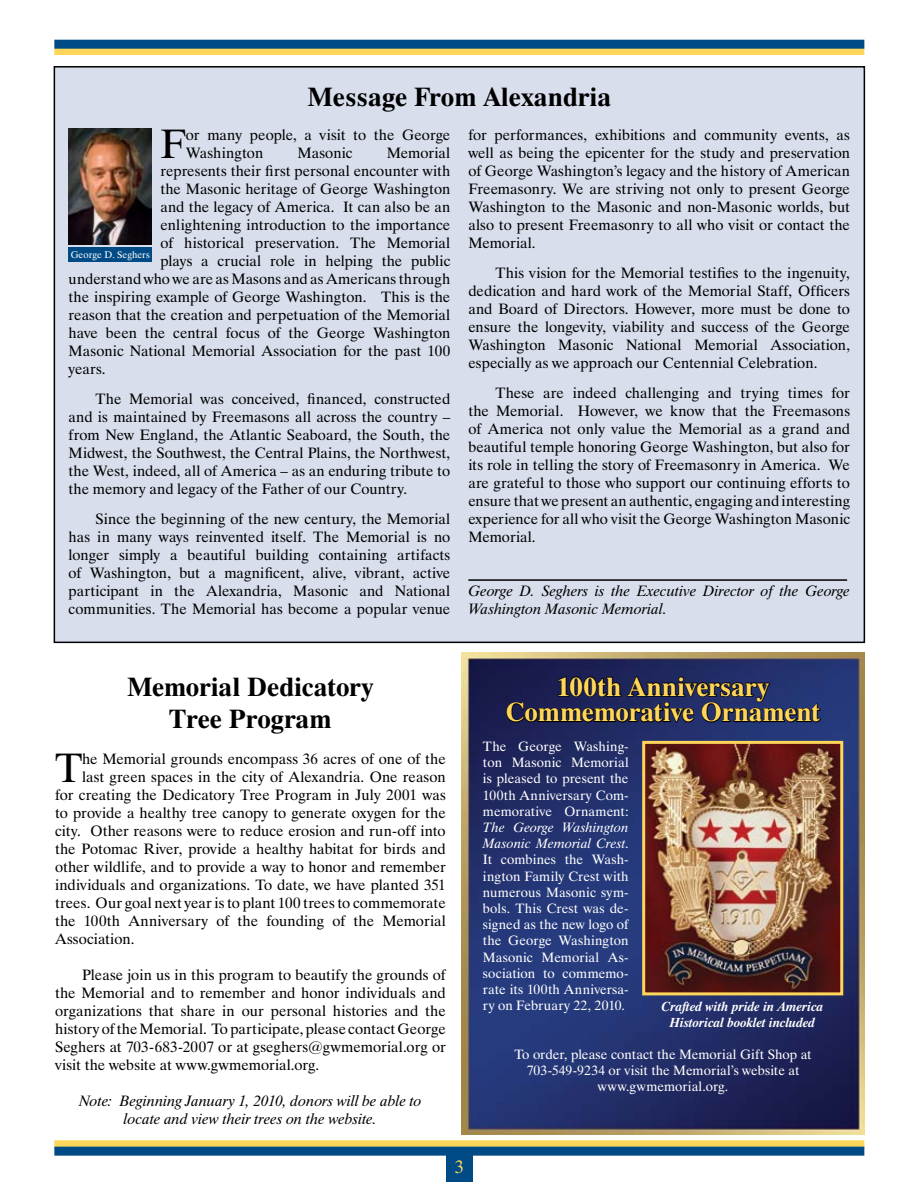
<style>
.page{position:relative;width:918px;height:1188px;background:#fff}
.page>*{position:absolute;margin:0;border:0;box-sizing:border-box;transform-origin:0 0}
.t1{font:40.95px "Dutch 801 BT";color:#000}
.t2{font:700 27px/32.4px "Dutch 801 BT";color:#000;text-align:center}
.t3{font:700 27px/25.5px "Dutch 801 BT";letter-spacing:-.01em;color:#ffd65a;text-align:center}
.t4{font:18px "Dutch 801 BT";color:#ffd65a}
.t5{font:15px/18px "Dutch 801 BT";color:#000;text-align:justify}
.t6{font:italic 15px/18px "Dutch 801 BT";letter-spacing:.005em;color:#000}
.t7{font:13.5px/16.2px "Dutch 801 BT";letter-spacing:.005em;color:#fff;text-align:justify}
.t8{font:italic 700 13.5px/16.2px "Dutch 801 BT";color:#fff;text-align:center}
.t9{font:9.75px "Dutch 801 BT";color:#fff}
.s1{font-style:italic}
</style>
<div class="page">
<img style="left:461px;top:653px;width:404px;height:481px">
<svg style="left:505px;top:675px;width:317px;height:49px;background:#171e49"></svg>
<div style="left:446px;top:1149px;width:27px;height:33px;background:#004b85"></div>
<svg style="left:54px;top:1140px;width:810px;height:7px;background:#f2d062"></svg>
<div style="left:54px;top:1147px;width:810px;height:9px;background:#004b85"></div>
<div style="left:54px;top:46px;width:810px;height:9px;background:#ffd65a"></div>
<div style="left:54px;top:40px;width:810px;height:9px;background:#004b85"></div>
<div style="left:54px;top:67px;width:810px;height:575px;background:#d8deec"></div>
<img style="left:69px;top:128px;width:83px;height:117px">
<div style="left:69px;top:248px;width:83px;height:14px;background:#004b85"></div>
<hr style="left:468px;top:579px;width:379px;height:2px;background:#000">
<img style="left:646px;top:745px;width:193px;height:246px">
<div style="left:642px;top:741px;width:201px;height:254px;border:3px solid #ffd65a"></div>
<h2 class="t2" style="left:307px;top:80px;width:305px">Message From Alexandria</h2>
<h1 class="t1" style="left:161px;top:119px;width:27px">F</h1>
<p class="t5" style="left:186px;top:126px;width:266px">or many people, a visit to the George<br>Washington</p>
<p class="t5" style="left:298px;top:144px;width:57px">Masonic</p>
<p class="t5" style="left:387px;top:144px;width:65px">Memorial</p>
<p class="t5" style="left:161px;top:162px;width:291px">represents their first personal encounter with</p>
<p class="t5" style="left:161px;top:180px;width:291px">the Masonic heritage of George Washington</p>
<p class="t5" style="left:161px;top:198px;width:291px">and the legacy of America. It can also be an</p>
<p class="t5" style="left:161px;top:216px;width:291px">enlightening introduction to the importance</p>
<p class="t5" style="left:161px;top:234px;width:291px">of historical preservation. The Memorial</p>
<p class="t5" style="left:161px;top:252px;width:291px">plays a crucial role in helping the public</p>
<p class="t5" style="left:69px;top:270px;width:383px">understand who we are as Masons and as Americans through</p>
<p class="t5" style="left:69px;top:288px;width:383px">the inspiring example of George Washington. This is the</p>
<p class="t5" style="left:69px;top:306px;width:383px">reason that the creation and perpetuation of the Memorial</p>
<p class="t5" style="left:69px;top:324px;width:383px">have been the central focus of the George Washington</p>
<p class="t5" style="left:69px;top:342px;width:383px">Masonic National Memorial Association for the past 100</p>
<p class="t5" style="left:69px;top:360px;width:39px">years.</p>
<p class="t5" style="left:69px;top:390px;width:383px;text-indent:27px">The Memorial was conceived, financed, constructed and is maintained by Freemasons all across the country – from New England, the Atlantic Seaboard, the South, the Midwest, the Southwest, the Central Plains, the Northwest, the West, indeed, all of America – as an enduring tribute to the memory and legacy of the Father of our Country.</p>
<p class="t5" style="left:69px;top:510px;width:383px;text-indent:27px">Since the beginning of the new century, the Memorial has in many ways reinvented itself. The Memorial is no longer simply a beautiful building containing artifacts of Washington, but a magnificent, alive, vibrant, active participant in the Alexandria, Masonic and National communities. The Memorial has become a popular venue</p>
<p class="t9" style="left:71px;top:248px;width:81px">George D. Seghers</p>
<p class="t5" style="left:468px;top:126px;width:383px">for performances, exhibitions and community events, as well as being the epicenter for the study and preservation of George Washington’s legacy and the history of American Freemasonry. We are striving not only to present George Washington to the Masonic and non-Masonic worlds, but also to present Freemasonry to all who visit or contact the Memorial.</p>
<p class="t5" style="left:468px;top:264px;width:383px;text-indent:27px">This vision for the Memorial testifies to the ingenuity, dedication and hard work of the Memorial Staff, Officers and Board of Directors. However, more must be done to ensure the longevity, viability and success of the George Washington Masonic National Memorial Association, especially as we approach our Centennial Celebration.</p>
<p class="t5" style="left:468px;top:384px;width:383px;text-indent:27px">These are indeed challenging and trying times for the Memorial. However, we know that the Freemasons of America not only value the Memorial as a grand and beautiful temple honoring George Washington, but also for its role in telling the story of Freemasonry in America. We are grateful to those who support our continuing efforts to ensure that we present an authentic, engaging and interesting experience for all who visit the George Washington Masonic Memorial.</p>
<p class="t6" style="left:468px;top:582px;width:383px">George D. Seghers is the Executive Director of the George<br>Washington Masonic Memorial.</p>
<h2 class="t2" style="left:127px;top:670px;width:248px">Memorial Dedicatory<br>Tree Program</h2>
<h1 class="t1" style="left:55px;top:743px;width:28px">T</h1>
<p class="t5" style="left:82px;top:750px;width:365px">he Memorial grounds encompass 36 acres of one of the</p>
<p class="t5" style="left:82px;top:768px;width:365px">last green spaces in the city of Alexandria. One reason</p>
<p class="t5" style="left:55px;top:786px;width:392px">for creating the Dedicatory Tree Program in July 2001 was</p>
<p class="t5" style="left:55px;top:804px;width:392px">to provide a healthy tree canopy to generate oxygen for the</p>
<p class="t5" style="left:55px;top:822px;width:392px">city. Other reasons were to reduce erosion and run-off into</p>
<p class="t5" style="left:55px;top:840px;width:392px">the Potomac River, provide a healthy habitat for birds and</p>
<p class="t5" style="left:55px;top:858px;width:392px">other wildlife, and to provide a way to honor and remember</p>
<p class="t5" style="left:55px;top:876px;width:392px">individuals and organizations. To date, we have planted 351</p>
<p class="t5" style="left:55px;top:894px;width:392px">trees. Our goal next year is to plant 100 trees to commemorate</p>
<p class="t5" style="left:55px;top:912px;width:392px">the 100th Anniversary of the founding of the Memorial</p>
<p class="t5" style="left:55px;top:930px;width:81px">Association.</p>
<p class="t5" style="left:55px;top:966px;width:392px;text-indent:27px">Please join us in this program to beautify the grounds of the Memorial and to remember and honor individuals and organizations that share in our personal histories and the history of the Memorial. To participate, please contact George Seghers at 703-683-2007 or at gseghers@gwmemorial.org or visit the website at www.gwmemorial.org.</p>
<p class="t6" style="left:79px;top:1092px;width:344px;text-align:center">Note: Beginning January 1, 2010, donors will be able to locate and view their trees on the website.</p>
<h2 class="t3" style="left:506px;top:673px;width:316px">100th Anniversary<br>Commemorative Ornament</h2>
<p class="t7" style="left:483px;top:738px;width:147px">The George Washing&shy;ton Masonic Memorial is pleased to present the 100th Anniversary Com&shy;memorative Ornament:</p>
<p class="t7" style="left:483px;top:819px;width:147px"><span class="s1">The George Washington Masonic Memorial Crest</span>.<br>It combines the Wash&shy;ington Family Crest with numerous Masonic sym&shy;bols. This Crest was de&shy;signed as the new logo of the George Washington Masonic Memorial As&shy;sociation to commemo&shy;rate its 100th Anniversa&shy;ry on February 22, 2010.</p>
<p class="t7" style="left:514px;top:1046px;width:299px;text-align:center">To order, please contact the Memorial Gift Shop at<br>703-549-9234 or visit the Memorial’s website at www.gwmemorial.org.</p>
<p class="t8" style="left:662px;top:998px;width:164px">Crafted with pride in America<br>Historical booklet included</p>
<p class="t4" style="left:455px;top:1156px;width:10px">3</p>
</div>
